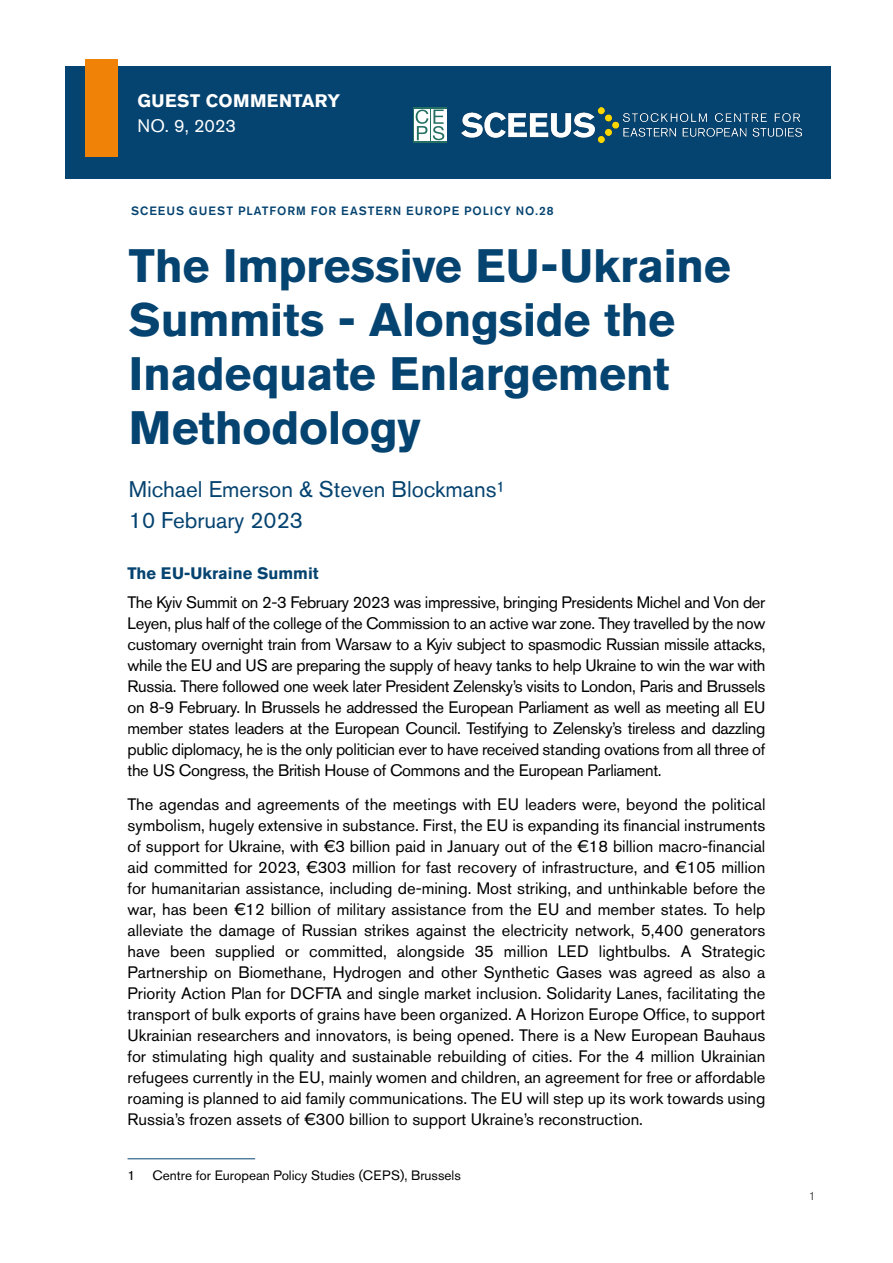
<style>
.page{position:relative;width:893px;height:1263px;background:#fff}
.page>*{position:absolute;margin:0;border:0;box-sizing:border-box;transform-origin:0 0}
.t1{font:700 46.5px/54px "Akzidenz Grotesk BE";letter-spacing:-.01em;color:#054370}
.t2{font:22.5px/31.5px "Akzidenz Grotesk BE";color:#054370}
.t3{font:700 18px "Akzidenz Grotesk BE";letter-spacing:.025em;color:#fff}
.t4{font:18px "Akzidenz Grotesk BE";letter-spacing:-.005em;color:#fff}
.t5{font:16.5px/21px "Akzidenz Grotesk BE";letter-spacing:-.01em;color:#000;text-align:justify}
.t6{font:700 16.5px "Akzidenz Grotesk BE";color:#054370}
.t7{font:13.5px "Akzidenz Grotesk BE";color:#000}
.t8{font:500 12px "Akzidenz Grotesk BE";letter-spacing:.08em;color:#054370}
.t9{font:12px "Akzidenz Grotesk BE";color:#575756}
</style>
<div class="page">
<div style="left:65px;top:66px;width:766px;height:113px;background:#054370"></div>
<div style="left:85px;top:60px;width:33px;height:97px;background:#f08208"></div>
<img style="left:461px;top:107px;width:340px;height:36px">
<hr style="left:128px;top:1158px;width:127px;height:1px;background:#054370">
<div style="left:413px;top:107px;width:33px;height:35px;background:#247062"></div>
<svg style="left:414px;top:109px;width:16px;height:16px"></svg>
<div style="left:431px;top:109px;width:15px;height:16px;background:#fff"></div>
<div style="left:414px;top:125px;width:16px;height:16px;background:#fff"></div>
<svg style="left:431px;top:125px;width:15px;height:16px"></svg>
<svg style="left:416px;top:110px;width:28px;height:30px"></svg>
<p class="t3" style="left:137px;top:90px;width:204px">GUEST COMMENTARY</p>
<p class="t4" style="left:137px;top:115px;width:100px">NO. 9, 2023</p>
<p class="t8" style="left:131px;top:204px;width:424px">SCEEUS GUEST PLATFORM FOR EASTERN EUROPE POLICY NO.28</p>
<h1 class="t1" style="left:129px;top:239px;width:603px">The Impressive EU-Ukraine<br>Summits - Alongside the<br>Inadequate Enlargement<br>Methodology</h1>
<h2 class="t2" style="left:129px;top:473px;width:378px">Michael Emerson &amp; Steven Blockmans¹<br>10 February 2023</h2>
<p class="t6" style="left:128px;top:563px;width:193px">The EU-Ukraine Summit</p>
<p class="t5" style="left:128px;top:592px;width:639px">The Kyiv Summit on 2-3 February 2023 was impressive, bringing Presidents Michel and Von der Leyen, plus half of the college of the Commission to an active war zone. They travelled by the now customary overnight train from Warsaw to a Kyiv subject to spasmodic Russian missile attacks, while the EU and US are preparing the supply of heavy tanks to help Ukraine to win the war with Russia. There followed one week later President Zelensky’s visits to London, Paris and Brussels on 8-9 February. In Brussels he addressed the European Parliament as well as meeting all EU member states leaders at the European Council. Testifying to Zelensky’s tireless and dazzling public diplomacy, he is the only politician ever to have received standing ovations from all three of the US Congress, the British House of Commons and the European Parliament.</p>
<p class="t5" style="left:128px;top:794px;width:639px">The agendas and agreements of the meetings with EU leaders were, beyond the political symbolism, hugely extensive in substance. First, the EU is expanding its financial instruments of support for Ukraine, with €3 billion paid in January out of the €18 billion macro-financial aid committed for 2023, €303 million for fast recovery of infrastructure, and €105 million for humanitarian assistance, including de-mining. Most striking, and unthinkable before the war, has been €12 billion of military assistance from the EU and member states. To help alleviate the damage of Russian strikes against the electricity network, 5,400 generators have been supplied or committed, alongside 35 million LED lightbulbs. A Strategic Partnership on Biomethane, Hydrogen and other Synthetic Gases was agreed as also a Priority Action Plan for DCFTA and single market inclusion. Solidarity Lanes, facilitating the transport of bulk exports of grains have been organized. A Horizon Europe Office, to support Ukrainian researchers and innovators, is being opened. There is a New European Bauhaus for stimulating high quality and sustainable rebuilding of cities. For the 4 million Ukrainian refugees currently in the EU, mainly women and children, an agreement for free or affordable roaming is planned to aid family communications. The EU will step up its work towards using Russia’s frozen assets of €300 billion to support Ukraine’s reconstruction.</p>
<p class="t7" style="left:128px;top:1167px;width:9px">1</p>
<p class="t7" style="left:153px;top:1167px;width:310px">Centre for European Policy Studies (CEPS), Brussels</p>
<p class="t9" style="left:809px;top:1188px;width:8px">1</p>
</div>
